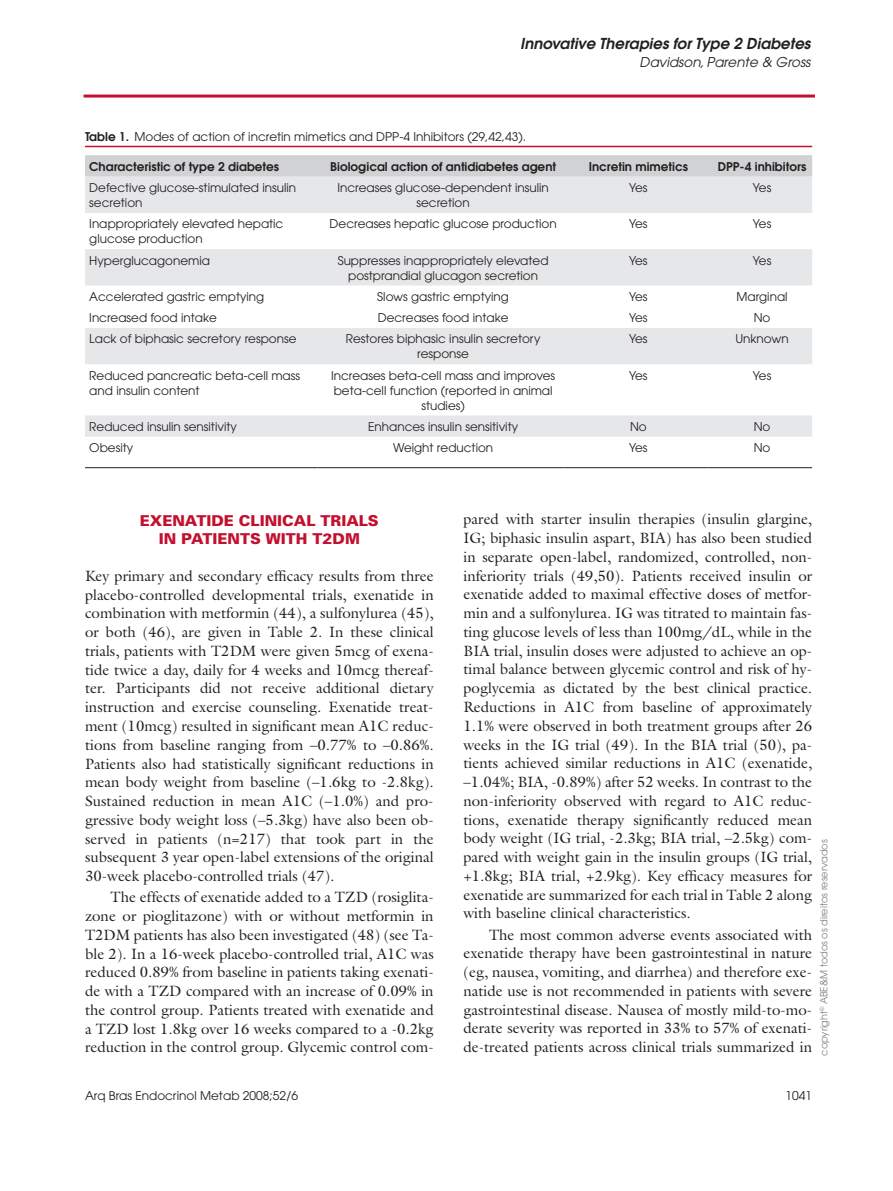
<style>
.page{position:relative;width:893px;height:1191px;background:#fff}
.page>*{position:absolute;margin:0;border:0;box-sizing:border-box;transform-origin:0 0}
.t1{font:15px/18.8px "Galliard";color:#231f20;text-align:justify}
.t2{font:900 15px "Univers";color:#c3102f}
.t3{font:italic 600 15px "Avant Garde";color:#231f20}
.t4{font:italic 13.5px "Avant Garde";color:#231f20}
.t5{font:12px/15px "Avant Garde";color:#231f20;text-align:center}
.t6{font:600 12px "Avant Garde";color:#231f20}
.t7{font:9.9px "Avant Garde";letter-spacing:-.01em;color:#808285}
.s1{font-weight:600}
</style>
<div class="page">
<hr style="left:84px;top:95px;width:731px;height:3px;background:#c3102f">
<hr style="left:85px;top:146px;width:727px;height:1px;background:#c3102f">
<div style="left:85px;top:155px;width:727px;height:22px;background:#d1d2d4"></div>
<svg style="left:85px;top:177px;width:727px;height:260px"></svg>
<hr style="left:85px;top:467px;width:232px;height:1px;background:#231f20">
<hr style="left:317px;top:467px;width:248px;height:1px;background:#231f20">
<hr style="left:565px;top:467px;width:143px;height:1px;background:#231f20">
<hr style="left:708px;top:467px;width:104px;height:1px;background:#231f20">
<p class="t3" style="left:520px;top:34px;width:292px">Innovative Therapies for Type 2 Diabetes</p>
<p class="t4" style="left:640px;top:54px;width:172px">Davidson, Parente &amp; Gross</p>
<p class="t5" style="left:85px;top:130px;width:443px"><span class="s1">Table 1.</span> Modes of action of incretin mimetics and DPP-4 Inhibitors (29,42,43).</p>
<p class="t6" style="left:89px;top:158px;width:191px">Characteristic of type 2 diabetes</p>
<p class="t6" style="left:330px;top:158px;width:227px">Biological action of antidiabetes agent</p>
<p class="t6" style="left:589px;top:158px;width:101px">Incretin mimetics</p>
<p class="t6" style="left:718px;top:158px;width:90px">DPP-4 inhibitors</p>
<p class="t5" style="left:89px;top:180px;width:208px;text-align:left">Defective glucose-stimulated insulin secretion</p>
<p class="t5" style="left:337px;top:180px;width:213px">Increases glucose-dependent insulin secretion</p>
<p class="t5" style="left:629px;top:180px;width:20px">Yes</p>
<p class="t5" style="left:753px;top:180px;width:20px">Yes</p>
<p class="t5" style="left:89px;top:216px;width:196px;text-align:left">Inappropriately elevated hepatic glucose production</p>
<p class="t5" style="left:330px;top:216px;width:229px">Decreases hepatic glucose production</p>
<p class="t5" style="left:629px;top:216px;width:20px">Yes</p>
<p class="t5" style="left:753px;top:216px;width:20px">Yes</p>
<p class="t5" style="left:89px;top:253px;width:122px">Hyperglucagonemia</p>
<p class="t5" style="left:338px;top:253px;width:212px">Suppresses inappropriately elevated postprandial glucagon secretion</p>
<p class="t5" style="left:629px;top:253px;width:20px">Yes</p>
<p class="t5" style="left:753px;top:253px;width:20px">Yes</p>
<p class="t5" style="left:89px;top:289px;width:177px">Accelerated gastric emptying</p>
<p class="t5" style="left:377px;top:289px;width:133px">Slows gastric emptying</p>
<p class="t5" style="left:629px;top:289px;width:20px">Yes</p>
<p class="t5" style="left:736px;top:289px;width:53px">Marginal</p>
<p class="t5" style="left:89px;top:310px;width:129px">Increased food intake</p>
<p class="t5" style="left:378px;top:310px;width:132px">Decreases food intake</p>
<p class="t5" style="left:629px;top:310px;width:20px">Yes</p>
<p class="t5" style="left:754px;top:310px;width:18px">No</p>
<p class="t5" style="left:89px;top:331px;width:209px">Lack of biphasic secretory response</p>
<p class="t5" style="left:346px;top:331px;width:196px">Restores biphasic insulin secretory response</p>
<p class="t5" style="left:629px;top:331px;width:20px">Yes</p>
<p class="t5" style="left:735px;top:331px;width:55px">Unknown</p>
<p class="t5" style="left:89px;top:367px;width:212px;text-align:left">Reduced pancreatic beta-cell mass and insulin content</p>
<p class="t5" style="left:331px;top:367px;width:226px">Increases beta-cell mass and improves beta-cell function (reported in animal studies)</p>
<p class="t5" style="left:629px;top:367px;width:20px">Yes</p>
<p class="t5" style="left:753px;top:367px;width:20px">Yes</p>
<p class="t5" style="left:89px;top:419px;width:149px">Reduced insulin sensitivity</p>
<p class="t5" style="left:368px;top:419px;width:152px">Enhances insulin sensitivity</p>
<p class="t5" style="left:630px;top:419px;width:18px">No</p>
<p class="t5" style="left:754px;top:419px;width:18px">No</p>
<p class="t5" style="left:89px;top:440px;width:45px">Obesity</p>
<p class="t5" style="left:393px;top:440px;width:102px">Weight reduction</p>
<p class="t5" style="left:629px;top:440px;width:20px">Yes</p>
<p class="t5" style="left:754px;top:440px;width:18px">No</p>
<p class="t2" style="left:140px;top:511px;width:34px">EXENATIDE</p>
<p class="t2" style="left:239px;top:511px;width:31px">CLINICA</p>
<p class="t2" style="left:306px;top:511px;width:35px">L TRIA</p>
<p class="t2" style="left:359px;top:511px;width:19px">LS</p>
<p class="t2" style="left:159px;top:529px;width:44px">IN PATIENTS</p>
<p class="t2" style="left:266px;top:529px;width:96px">WITH T2DM</p>
<p class="t1" style="left:85px;top:566px;width:350px">Key primary and secondary efficacy results from three placebo-controlled developmental trials, exenatide in combination with metformin (44), a sulfonylurea (45), or both (46), are given in Table 2. In these clinical trials, patients with T2DM were given 5mcg of exena&shy;tide twice a day, daily for 4 weeks and 10mcg thereaf&shy;ter. Participants did not receive additional dietary instruction and exercise counseling. Exenatide treat&shy;ment (10mcg) resulted in significant mean A1C reduc&shy;tions from baseline ranging from –0.77% to –0.86%.<br>Patients also had statistically significant reductions in mean body weight from baseline (–1.6kg to -2.8kg).<br>Sustained reduction in mean A1C (–1.0%) and pro&shy;gressive body weight loss (–5.3kg) have also been ob&shy;served in patients (n=217) that took part in the subsequent 3 year open-label extensions of the original 30-week placebo-controlled trials (47).</p>
<p class="t1" style="left:85px;top:887px;width:350px;text-indent:26px">The effects of exenatide added to a TZD (rosiglita&shy;zone or pioglitazone) with or without metformin in T2DM patients has also been investigated (48) (see Ta&shy;ble 2). In a 16-week placebo-controlled trial, A1C was reduced 0.89% from baseline in patients taking exenati&shy;de with a TZD compared with an increase of 0.09% in the control group. Patients treated with exenatide and a TZD lost 1.8kg over 16 weeks compared to a -0.2kg reduction in the control group. Glycemic control com-</p>
<p class="t1" style="left:463px;top:510px;width:350px">pared with starter insulin therapies (insulin glargine, IG; biphasic insulin aspart, BIA) has also been studied in separate open-label, randomized, controlled, non&shy;inferiority trials (49,50). Patients received insulin or exenatide added to maximal effective doses of metfor&shy;min and a sulfonylurea. IG was titrated to maintain fas&shy;ting glucose levels of less than 100mg/dL, while in the BIA trial, insulin doses were adjusted to achieve an op&shy;timal balance between glycemic control and risk of hy&shy;poglycemia as dictated by the best clinical practice.<br>Reductions in A1C from baseline of approximately 1.1% were observed in both treatment groups after 26 weeks in the IG trial (49). In the BIA trial (50), pa&shy;tients achieved similar reductions in A1C (exenatide, –1.04%; BIA, -0.89%) after 52 weeks. In contrast to the non-inferiority observed with regard to A1C reduc&shy;tions, exenatide therapy significantly reduced mean body weight (IG trial, ‑2.3kg; BIA trial, –2.5kg) com&shy;pared with weight gain in the insulin groups (IG trial, +1.8kg; BIA trial, +2.9kg). Key efficacy measures for exenatide are summarized for each trial in Table 2 along with baseline clinical characteristics.</p>
<p class="t1" style="left:463px;top:925px;width:350px;text-indent:26px">The most common adverse events associated with exenatide therapy have been gastrointestinal in nature (eg, nausea, vomiting, and diarrhea) and therefore exe&shy;natide use is not recommended in patients with severe gastrointestinal disease. Nausea of mostly mild-to-mo&shy;derate severity was reported in 33% to 57% of exenati&shy;de-treated patients across clinical trials summarized in</p>
<p class="t7" style="left:818px;top:1055px;width:217px;rotate:-90deg">copyright<sup>©</sup> ABE&amp;M todos os direitos reservados</p>
<p class="t5" style="left:85px;top:1087px;width:215px">Arq Bras Endocrinol Metab 2008;52/6</p>
<p class="t5" style="left:786px;top:1087px;width:28px">1041</p>
</div>
